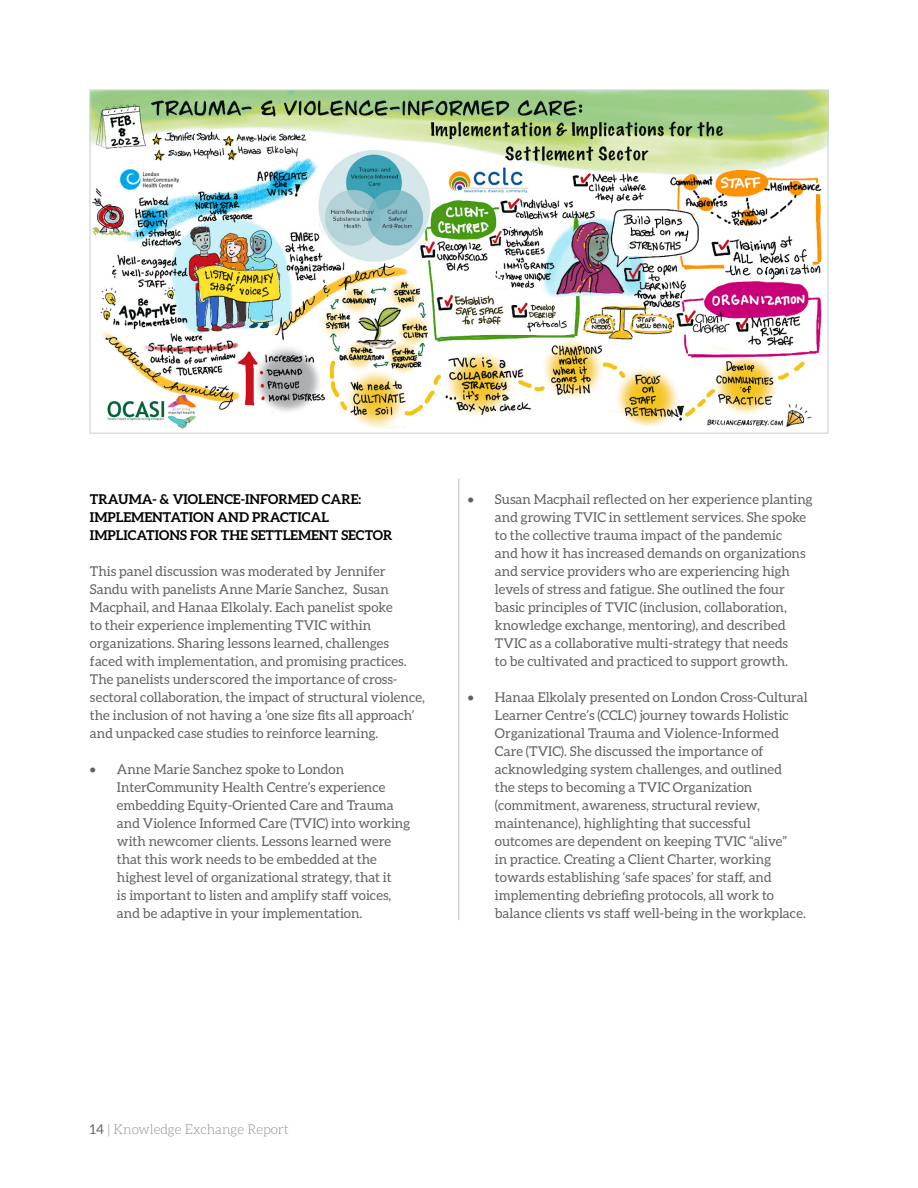
<style>
.page{position:relative;width:918px;height:1188px;background:#fff}
.page>*{position:absolute;margin:0;border:0;box-sizing:border-box;transform-origin:0 0}
.t1{font:13.5px/18px "Aleo";color:#606162}
.t2{font:700 13.5px/18px "Aleo";color:#000}
.t3{font:300 13.5px "Aleo";color:#908d8e}
.s1{font-weight:400;color:#606162}
</style>
<div class="page">
<img style="left:92px;top:92px;width:734px;height:337px">
<hr style="left:459px;top:478px;width:1px;height:442px;background:#bcbec0">
<p class="t2" style="left:90px;top:490px;width:304px">TRAUMA- &amp; VIOLENCE-INFORMED CARE:<br>IMPLEMENTATION AND PRACTICAL<br>IMPLICATIONS FOR THE SETTLEMENT SECTOR</p>
<p class="t1" style="left:90px;top:562px;width:336px">This panel discussion was moderated by Jennifer Sandu with panelists Anne Marie Sanchez, Susan Macphail, and Hanaa Elkolaly. Each panelist spoke<br>to their experience implementing TVIC within organizations. Sharing lessons learned, challenges faced with implementation, and promising practices.<br>The panelists underscored the importance of cross&shy;sectoral collaboration, the impact of structural violence, the inclusion of not having a ’one size fits all approach’ and unpacked case studies to reinforce learning.</p>
<p class="t1" style="left:117px;top:760px;width:295px;text-indent:-27px">• Anne Marie Sanchez spoke to London InterCommunity Health Centre’s experience embedding Equity-Oriented Care and Trauma and Violence Informed Care (TVIC) into working with newcomer clients. Lessons learned were that this work needs to be embedded at the highest level of organizational strategy, that it<br>is important to listen and amplify staff voices, and be adaptive in your implementation.</p>
<p class="t1" style="left:495px;top:490px;width:319px;text-indent:-27px">• Susan Macphail reflected on her experience planting and growing TVIC in settlement services. She spoke to the collective trauma impact of the pandemic<br>and how it has increased demands on organizations and service providers who are experiencing high levels of stress and fatigue. She outlined the four basic principles of TVIC (inclusion, collaboration, knowledge exchange, mentoring), and described TVIC as a collaborative multi-strategy that needs<br>to be cultivated and practiced to support growth.</p>
<p class="t1" style="left:495px;top:688px;width:314px;text-indent:-27px">• Hanaa Elkolaly presented on London Cross-Cultural Learner Centre’s (CCLC) journey towards Holistic Organizational Trauma and Violence-Informed Care (TVIC). She discussed the importance of acknowledging system challenges, and outlined<br>the steps to becoming a TVIC Organization (commitment, awareness, structural review, maintenance), highlighting that successful outcomes are dependent on keeping TVIC “alive”<br>in practice. Creating a Client Charter, working towards establishing ‘safe spaces’ for staff, and implementing debriefing protocols, all work to balance clients vs staff well-being in the workplace.</p>
<p class="t3" style="left:90px;top:1122px;width:200px"><span class="s1">14</span> | Knowledge Exchange Report</p>
</div>
